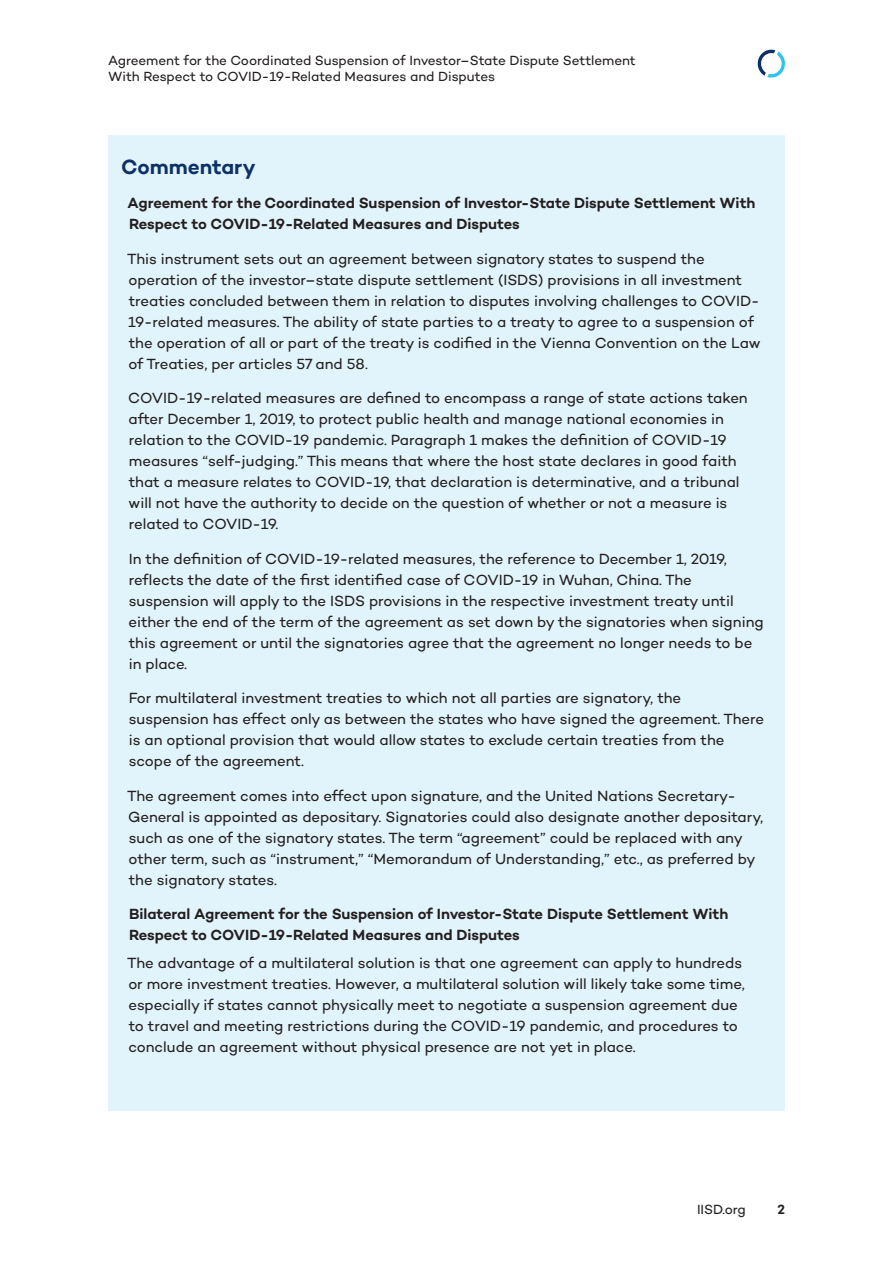
<style>
.page{position:relative;width:893px;height:1263px;background:#fff}
.page>*{position:absolute;margin:0;border:0;box-sizing:border-box;transform-origin:0 0}
.t1{font:600 21px "Campton";letter-spacing:-.005em;color:#0d3166}
.Paragraph{font:15px/21px "Campton";letter-spacing:-.005em;color:#231f20}
.Paragraph-2{font:600 15px/21px "Campton";letter-spacing:-.005em;color:#231f20}
.t2{font:13.5px/16.5px "Campton";letter-spacing:-.01em;color:#231f20}
.t3{font:600 13.5px "Campton";color:#231f20}
</style>
<div class="page">
<svg style="left:757px;top:49px;width:28px;height:29px"></svg>
<div style="left:108px;top:135px;width:677px;height:64px;background:#e2f4fb"></div>
<div style="left:108px;top:175px;width:677px;height:78px;background:#e2f4fb"></div>
<div style="left:108px;top:230px;width:677px;height:163px;background:#e2f4fb"></div>
<div style="left:108px;top:370px;width:677px;height:183px;background:#e2f4fb"></div>
<div style="left:108px;top:530px;width:677px;height:163px;background:#e2f4fb"></div>
<div style="left:108px;top:670px;width:677px;height:120px;background:#e2f4fb"></div>
<div style="left:108px;top:767px;width:677px;height:142px;background:#e2f4fb"></div>
<div style="left:108px;top:886px;width:677px;height:78px;background:#e2f4fb"></div>
<div style="left:108px;top:934px;width:677px;height:142px;background:#e2f4fb"></div>
<div style="left:108px;top:1053px;width:677px;height:58px;background:#e2f4fb"></div>
<p class="t2" style="left:108px;top:52px;width:529px">Agreement for the Coordinated Suspension of Investor–State Dispute Settlement<br>With Respect to COVID-19-Related Measures and Disputes</p>
<h1 class="t1" style="left:121px;top:153px;width:136px">Commentary</h1>
<p class="Paragraph-2" style="left:128px;top:192px;width:629px">Agreement for the Coordinated Suspension of Investor-State Dispute Settlement With<br>Respect to COVID-19-Related Measures and Disputes</p>
<p class="Paragraph" style="left:127px;top:248px;width:635px">This instrument sets out an agreement between signatory states to suspend the operation of the investor–state dispute settlement (ISDS) provisions in all investment treaties concluded between them in relation to disputes involving challenges to COVID-19-related measures. The ability of state parties to a treaty to agree to a suspension of the operation of all or part of the treaty is codified in the Vienna Convention on the Law of Treaties, per articles 57 and 58.</p>
<p class="Paragraph" style="left:128px;top:387px;width:621px">COVID-19-related measures are defined to encompass a range of state actions taken after December 1, 2019, to protect public health and manage national economies in relation to the COVID-19 pandemic. Paragraph 1 makes the definition of COVID-19 measures “self-judging.” This means that where the host state declares in good faith that a measure relates to COVID-19, that declaration is determinative, and a tribunal will not have the authority to decide on the question of whether or not a measure is related to COVID-19.</p>
<p class="Paragraph" style="left:128px;top:548px;width:637px">In the definition of COVID-19-related measures, the reference to December 1, 2019, reflects the date of the first identified case of COVID-19 in Wuhan, China. The suspension will apply to the ISDS provisions in the respective investment treaty until either the end of the term of the agreement as set down by the signatories when signing this agreement or until the signatories agree that the agreement no longer needs to be in place.</p>
<p class="Paragraph" style="left:129px;top:687px;width:637px">For multilateral investment treaties to which not all parties are signatory, the suspension has effect only as between the states who have signed the agreement. There is an optional provision that would allow states to exclude certain treaties from the scope of the agreement.</p>
<p class="Paragraph" style="left:127px;top:785px;width:637px">The agreement comes into effect upon signature, and the United Nations Secretary-General is appointed as depositary. Signatories could also designate another depositary, such as one of the signatory states. The term “agreement” could be replaced with any other term, such as “instrument,” “Memorandum of Understanding,” etc., as preferred by the signatory states.</p>
<p class="Paragraph-2" style="left:129px;top:903px;width:601px">Bilateral Agreement for the Suspension of Investor-State Dispute Settlement With<br>Respect to COVID-19-Related Measures and Disputes</p>
<p class="Paragraph" style="left:127px;top:952px;width:619px">The advantage of a multilateral solution is that one agreement can apply to hundreds or more investment treaties. However, a multilateral solution will likely take some time, especially if states cannot physically meet to negotiate a suspension agreement due to travel and meeting restrictions during the COVID-19 pandemic, and procedures to conclude an agreement without physical presence are not yet in place.</p>
<p class="t2" style="left:697px;top:1201px;width:50px">IISD.org</p>
<p class="t3" style="left:777px;top:1201px;width:9px">2</p>
</div>
